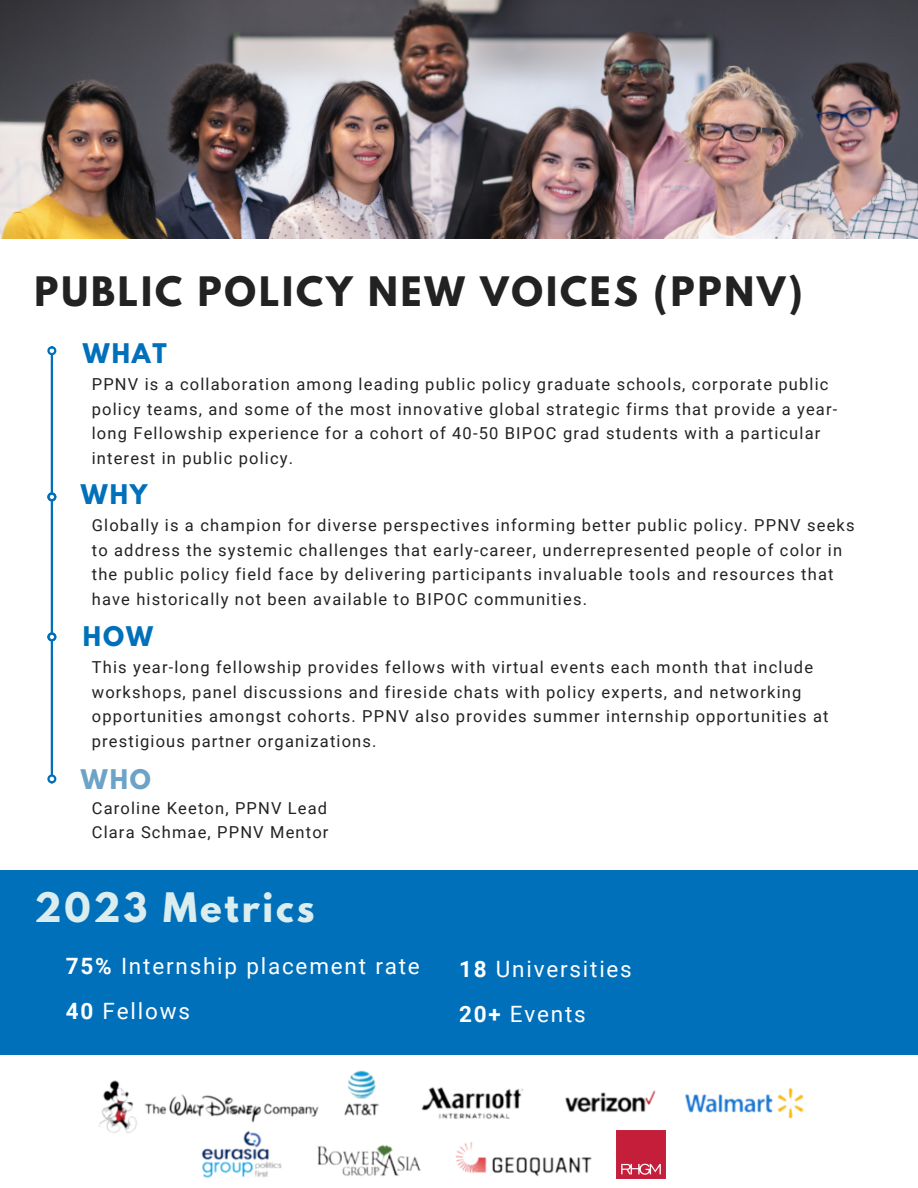
<style>
.page{position:relative;width:918px;height:1188px;background:#fff}
.page>*{position:absolute;margin:0;border:0;box-sizing:border-box;transform-origin:0 0}
.t1{font:700 36px "League Spartan";letter-spacing:.08em;color:#222}
.t2{font:700 36px "League Spartan";letter-spacing:.08em;color:#dbedee}
.t3{font:700 24px "League Spartan";letter-spacing:.08em;color:#0070ba}
.t4{font:700 24px "League Spartan";color:#6da3c6}
.t5{font:22.5px "Roboto";letter-spacing:.08em;color:#fff}
.t6{font:16.5px/24.8px "Roboto";letter-spacing:.07em;color:#222}
.s1{font-weight:700}
</style>
<div class="page">
<div style="left:0;top:870px;width:918px;height:184px;background:#0070ba"></div>
<img style="left:0;top:0;width:918px;height:239px">
<img style="left:201px;top:1141px;width:391px;height:37px">
<img style="left:99px;top:1070px;width:424px;height:71px">
<img style="left:552px;top:1088px;width:254px;height:59px">
<img style="left:617px;top:1130px;width:48px;height:49px">
<hr style="left:51px;top:355px;width:2px;height:138px;background:#0070ba">
<div style="left:47px;top:346px;width:9px;height:9px;border:2px solid #0070ba;border-radius:50%"></div>
<hr style="left:51px;top:501px;width:2px;height:132px;background:#0070ba">
<div style="left:47px;top:492px;width:9px;height:9px;border:2px solid #0070ba;border-radius:50%"></div>
<hr style="left:51px;top:641px;width:2px;height:134px;background:#0070ba">
<div style="left:47px;top:632px;width:9px;height:9px;border:2px solid #0070ba;border-radius:50%"></div>
<div style="left:47px;top:774px;width:9px;height:9px;border:2px solid #0070ba;border-radius:50%"></div>
<p class="t1" style="left:35px;top:274px;width:770px">PUBLIC POLICY NEW VOICES (PPNV)</p>
<p class="t3" style="left:83px;top:341px;width:86px">WHAT</p>
<p class="t6" style="left:92px;top:372px;width:747px">PPNV is a collaboration among leading public policy graduate schools, corporate public policy teams, and some of the most innovative global strategic firms that provide a year&shy;long Fellowship experience for a cohort of 40-50 BIPOC grad students with a particular interest in public policy.</p>
<p class="t3" style="left:81px;top:483px;width:68px">WHY</p>
<p class="t6" style="left:92px;top:513px;width:764px">Globally is a champion for diverse perspectives informing better public policy. PPNV seeks to address the systemic challenges that early-career, underrepresented people of color in the public policy field face by delivering participants invaluable tools and resources that have historically not been available to BIPOC communities.</p>
<p class="t3" style="left:83px;top:625px;width:72px">HOW</p>
<p class="t6" style="left:92px;top:655px;width:738px">This year-long fellowship provides fellows with virtual events each month that include workshops, panel discussions and fireside chats with policy experts, and networking opportunities amongst cohorts. PPNV also provides summer internship opportunities at prestigious partner organizations.</p>
<p class="t4" style="left:81px;top:767px;width:72px">WHO</p>
<p class="t6" style="left:92px;top:796px;width:237px">Caroline Keeton, PPNV Lead</p>
<p class="t6" style="left:92px;top:820px;width:238px">Clara Schmae, PPNV Mentor</p>
<p class="t2" style="left:35px;top:890px;width:282px">2023 Metrics</p>
<p class="t5" style="left:66px;top:953px;width:356px"><span class="s1">75%</span> Internship placement rate</p>
<p class="t5" style="left:66px;top:998px;width:126px"><span class="s1">40</span> Fellows</p>
<p class="t5" style="left:459px;top:956px;width:174px"><span class="s1">18</span> Universities</p>
<p class="t5" style="left:459px;top:1001px;width:128px"><span class="s1">20+</span> Events</p>
</div>
